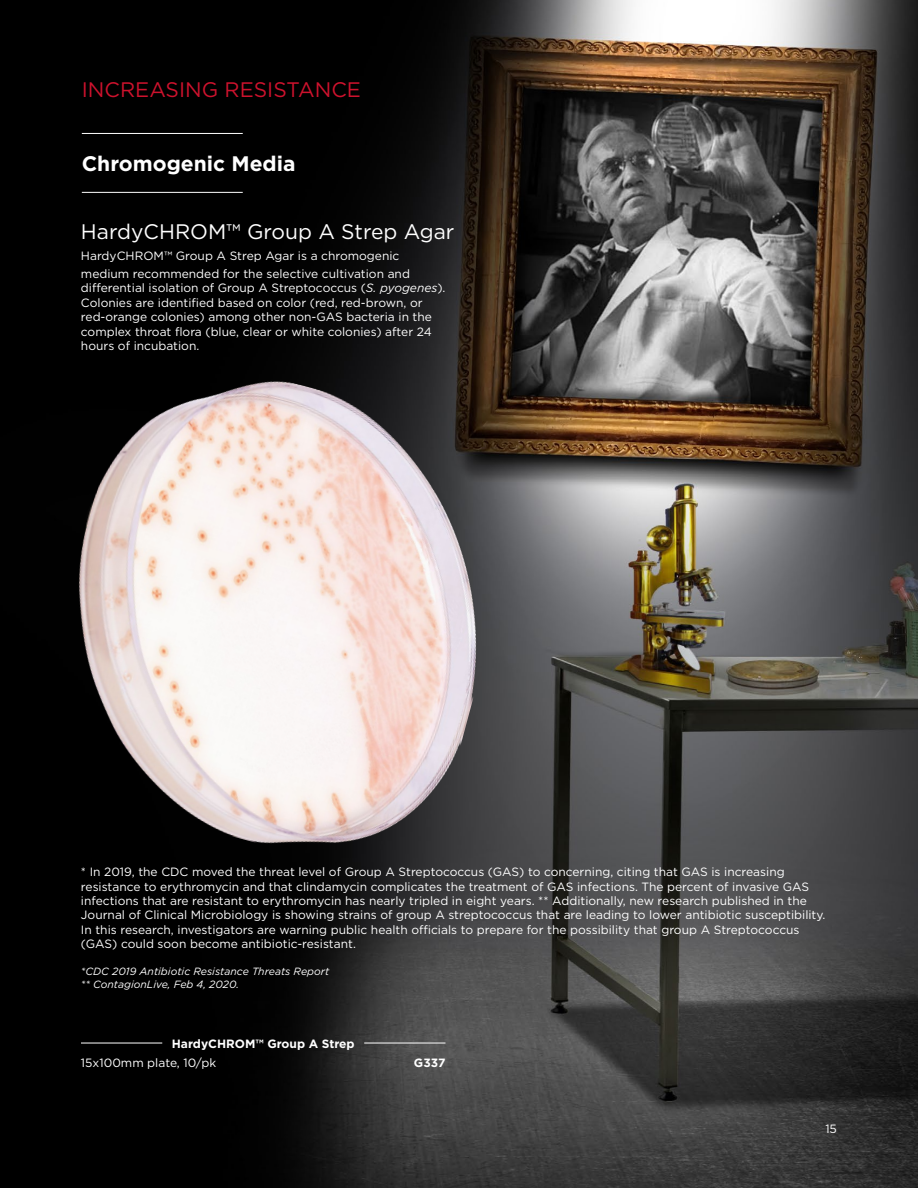
<style>
.page{position:relative;width:918px;height:1188px;background:#fff}
.page>*{position:absolute;margin:0;border:0;box-sizing:border-box;transform-origin:0 0}
.t1{font:21px "Gotham";color:#fff}
.t2{font:21px "Gotham";color:#cd122d}
.t3{font:700 21px "Gotham";color:#fff}
.t4{font:12px/14.4px "Gotham";color:#fff}
.t5{font:700 12px "Gotham";color:#fff}
.t6{font:italic 10.5px/12.6px "Gotham";color:#fff}
.s1{font-style:italic}
</style>
<div class="page">
<img style="left:0;top:0;width:918px;height:1188px">
<hr style="left:81px;top:1043px;width:81px;height:1px;background:#fff">
<hr style="left:364px;top:1043px;width:82px;height:1px;background:#fff">
<hr style="left:82px;top:133px;width:161px;height:1px;background:#fff">
<hr style="left:82px;top:192px;width:161px;height:1px;background:#fff">
<img style="left:0;top:538px;width:10px;height:38px">
<img style="left:13px;top:339px;width:527px;height:548px">
<h1 class="t2" style="left:82px;top:76px;width:281px">INCREASING RESISTANCE</h1>
<h1 class="t3" style="left:82px;top:150px;width:215px">Chromogenic Media</h1>
<h1 class="t1" style="left:81px;top:218px;width:375px">HardyCHROM™ Group A Strep Agar</h1>
<p class="t4" style="left:81px;top:247px;width:331px;line-height:18px">HardyCHROM™ Group A Strep Agar is a chromogenic medium recommended for the selective cultivation and</p>
<p class="t4" style="left:81px;top:281px;width:366px">differential isolation of Group A Streptococcus (<span class="s1">S. pyogenes</span>).<br>Colonies are identified based on color (red, red-brown, or red-orange colonies) among other non-GAS bacteria in the complex throat flora (blue, clear or white colonies) after 24 hours of incubation.</p>
<p class="t4" style="left:81px;top:864px;width:746px">* In 2019, the CDC moved the threat level of Group A Streptococcus (GAS) to concerning, citing that GAS is increasing resistance to erythromycin and that clindamycin complicates the treatment of GAS infections. The percent of invasive GAS infections that are resistant to erythromycin has nearly tripled in eight years. ** Additionally, new research published in the Journal of Clinical Microbiology is showing strains of group A streptococcus that are leading to lower antibiotic susceptibility.<br>In this research, investigators are warning public health officials to prepare for the possibility that group A Streptococcus (GAS) could soon become antibiotic-resistant.</p>
<p class="t6" style="left:81px;top:965px;width:250px">*CDC 2019 Antibiotic Resistance Threats Report ** ContagionLive, Feb 4, 2020.</p>
<p class="t5" style="left:172px;top:1035px;width:184px">HardyCHROM™ Group A Strep</p>
<p class="t4" style="left:81px;top:1055px;width:137px">15x100mm plate, 10/pk</p>
<p class="t5" style="left:414px;top:1054px;width:33px">G337</p>
<p class="t4" style="left:825px;top:1122px;width:13px">15</p>
</div>
